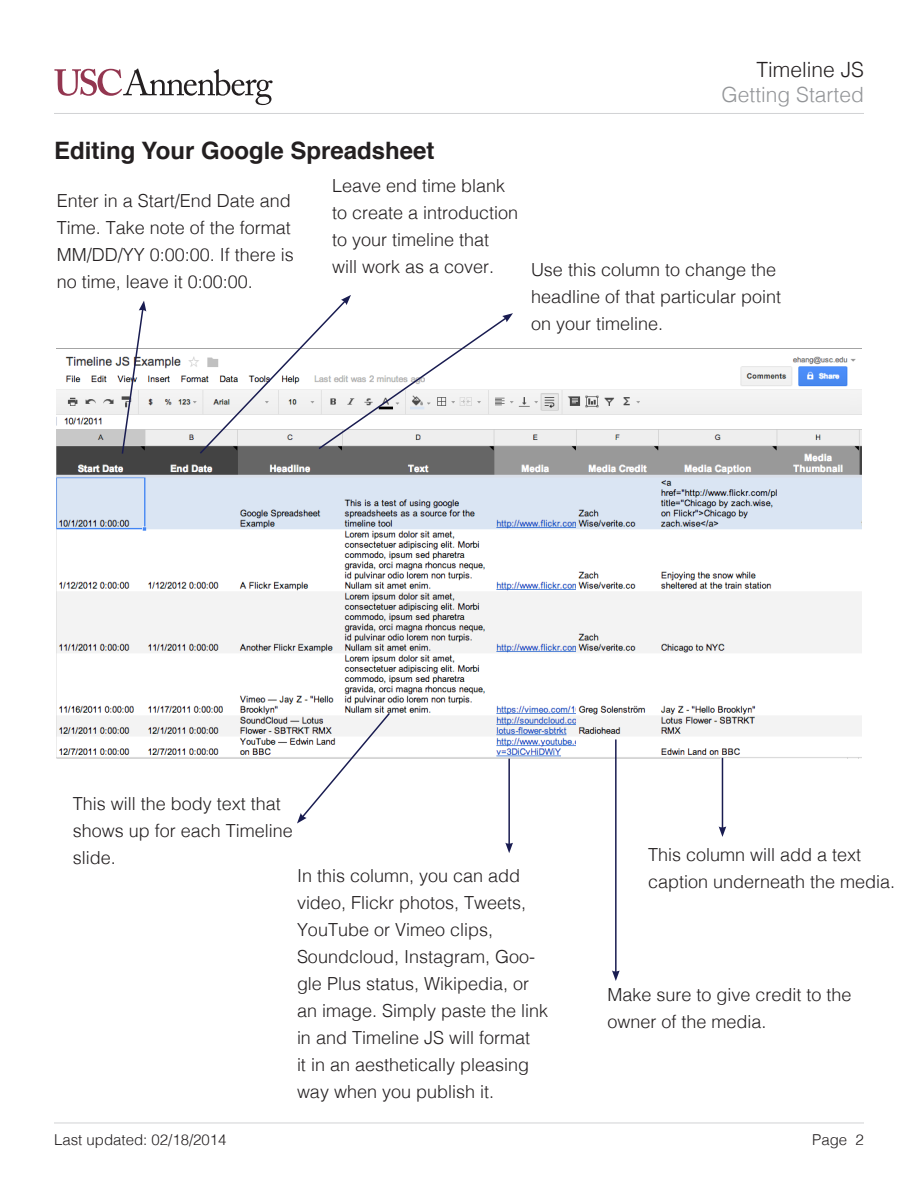
<style>
.page{position:relative;width:918px;height:1188px;background:#fff}
.page>*{position:absolute;margin:0;border:0;box-sizing:border-box;transform-origin:0 0}
.t1{font:700 24px "Helvetica";color:#231f20}
.t2{font:300 21px "Helvetica";color:#939598}
.t3{font:300 21px "Helvetica";color:#231f20}
.t4{font:300 18px/27px "Helvetica";color:#231f20}
.t5{font:300 15px "Helvetica";color:#231f20}
</style>
<div class="page">
<svg style="left:54px;top:68px;width:219px;height:37px"></svg>
<hr style="left:54px;top:113px;width:810px;height:1px;background:#d1d2d4">
<hr style="left:54px;top:1123px;width:810px;height:1px;background:#d1d2d4">
<img style="left:57px;top:356px;width:804px;height:403px">
<svg style="left:121px;top:301px;width:25px;height:154px"></svg>
<svg style="left:198px;top:295px;width:315px;height:160px"></svg>
<svg style="left:297px;top:711px;width:94px;height:113px"></svg>
<hr style="left:508px;top:759px;width:2px;height:86px;background:#191c51">
<svg style="left:505px;top:843px;width:8px;height:10px"></svg>
<hr style="left:615px;top:739px;width:2px;height:234px;background:#191c51">
<svg style="left:612px;top:970px;width:8px;height:11px"></svg>
<hr style="left:722px;top:758px;width:1px;height:71px;background:#191c51">
<svg style="left:719px;top:826px;width:7px;height:11px"></svg>
<p class="t3" style="left:757px;top:51px;width:109px">Timeline JS</p>
<p class="t1" style="left:54px;top:131px;width:382px">Editing Your Google Spreadsheet</p>
<p class="t4" style="left:57px;top:186px;width:239px">Enter in a Start/End Date and<br>Time. Take note of the format<br>MM/DD/YY 0:00:00. If there is no time, leave it 0:00:00.</p>
<p class="t4" style="left:332px;top:171px;width:188px">Leave end time blank to create a introduction to your timeline that will work as a cover.</p>
<p class="t2" style="left:722px;top:76px;width:144px">Getting Started</p>
<p class="t4" style="left:531px;top:255px;width:252px">Use this column to change the headline of that particular point on your timeline.</p>
<p class="t4" style="left:73px;top:789px;width:222px">This will the body text that shows up for each Timeline slide.</p>
<p class="t4" style="left:297px;top:861px;width:253px">In this column, you can add video, Flickr photos, Tweets,<br>YouTube or Vimeo clips,<br>Soundcloud, Instagram, Goo&shy;gle Plus status, Wikipedia, or an image. Simply paste the link in and Timeline JS will format<br>it in an aesthetically pleasing way when you publish it.</p>
<p class="t4" style="left:648px;top:840px;width:249px">This column will add a text caption underneath the media.</p>
<p class="t4" style="left:607px;top:980px;width:246px">Make sure to give credit to the owner of the media.</p>
<p class="t5" style="left:54px;top:1127px;width:174px">Last updated: 02/18/2014</p>
<p class="t5" style="left:812px;top:1127px;width:53px">Page 2</p>
</div>
